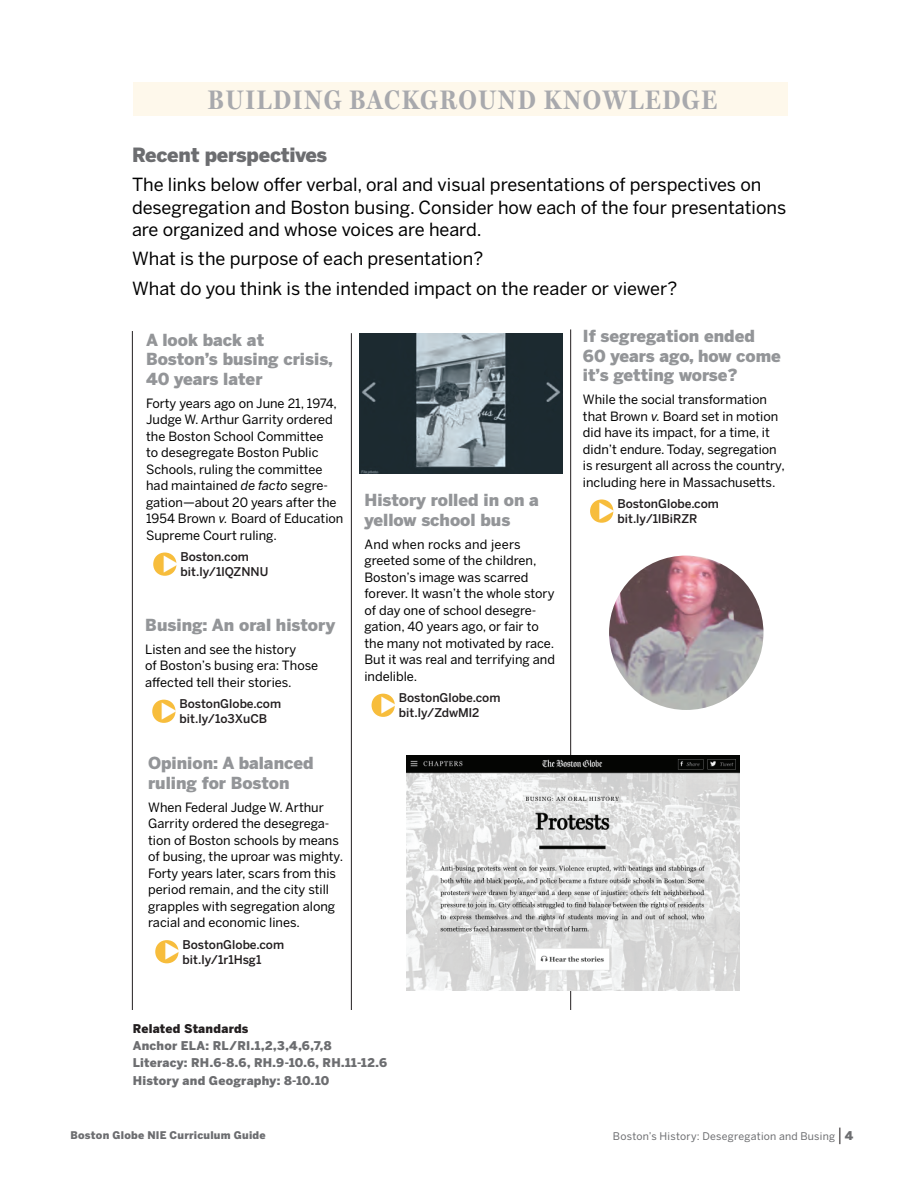
<style>
.page{position:relative;width:918px;height:1188px;background:#fff}
.page>*{position:absolute;margin:0;border:0;box-sizing:border-box;transform-origin:0 0}
.t1{font:500 27px "Miller Globe Head";letter-spacing:.07em;color:#a8a9ad}
.t2{font:900 19.5px "Benton Sans";letter-spacing:-.01em;color:#6c6d70}
.t3{font:18px/22.5px "Benton Sans";color:#000}
.t4{font:900 16.5px/19.5px "Benton Sans";color:#939598}
.t5{font:12.75px/16.5px "Benton Sans";color:#000}
.t6{font:500 12px "Benton Sans";color:#231f20}
.t7{font:900 12px/17.9px "Benton Sans";letter-spacing:.015em;color:#6c6d70}
.t8{font:900 12px "Benton Sans";letter-spacing:.02em;color:#231f20}
.t9{font:10.5px "Benton Sans";letter-spacing:.025em;color:#6c6d70}
.t10{font:900 10.5px "Benton Sans";letter-spacing:.02em;color:#6c6d70}
.s1{font-style:italic}
.s2{font-weight:900;font-size:81px;color:#f7bd3c}
.s3{font-family:"Helvetica";font-weight:300;font-size:16.5px;color:#231f20}
.s4{font-weight:900;font-size:12px}
</style>
<div class="page">
<div style="left:133px;top:82px;width:654px;height:34px;background:#fef8eb"></div>
<hr style="left:132px;top:331px;width:1px;height:768px;background:#231f20">
<hr style="left:351px;top:333px;width:1px;height:693px;background:#231f20">
<hr style="left:570px;top:329px;width:1px;height:763px;background:#231f20">
<img style="left:609px;top:556px;width:155px;height:154px">
<img style="left:407px;top:756px;width:333px;height:234px">
<img style="left:360px;top:333px;width:202px;height:141px">
<h1 class="t1" style="left:208px;top:84px;width:510px">BUILDING BACKGROUND KNOWLEDGE</h1>
<h2 class="t2" style="left:132px;top:143px;width:197px">Recent perspectives</h2>
<h3 class="t3" style="left:132px;top:173px;width:656px">The links below offer verbal, oral and visual presentations of perspectives on desegregation and Boston busing. Consider how each of the four presentations are organized and whose voices are heard.</h3>
<h3 class="t3" style="left:132px;top:244px;width:547px;line-height:29.2px">What is the purpose of each presentation?<br>What do you think is the intended impact on the reader or viewer?</h3>
<p class="t4" style="left:146px;top:330px;width:188px">A look back at<br>Boston’s busing crisis,<br>40 years later</p>
<p class="t5" style="left:146px;top:395px;width:199px">Forty years ago on June 21, 1974,<br>Judge W. Arthur Garrity ordered the Boston School Committee<br>to desegregate Boston Public<br>Schools, ruling the committee had maintained <span class="s1">de facto</span> segre&shy;gation—about 20 years after the<br>1954 Brown <span class="s1">v.</span> Board of Education<br>Supreme Court ruling.</p>
<p class="t6" style="left:146px;top:550px;width:104px"><span class="s2">•</span>Boston.com</p>
<p class="t6" style="left:181px;top:565px;width:89px">bit.ly/1lQZNNU</p>
<p class="t4" style="left:145px;top:616px;width:192px">Busing: An oral history</p>
<p class="t5" style="left:145px;top:641px;width:175px">Listen and see the history<br>of Boston’s busing era: Those affected tell their stories.</p>
<p class="t6" style="left:145px;top:697px;width:138px"><span class="s2">•</span>BostonGlobe.com</p>
<p class="t6" style="left:180px;top:712px;width:89px">bit.ly/1o3XuCB</p>
<p class="t4" style="left:148px;top:754px;width:167px">Opinion: A balanced ruling for Boston</p>
<p class="t5" style="left:148px;top:799px;width:197px">When Federal Judge W. Arthur<br>Garrity ordered the desegrega&shy;tion of Boston schools by means of busing, the uproar was mighty.<br>Forty years later, scars from this period remain, and the city still grapples with segregation along racial and economic lines.</p>
<p class="t6" style="left:148px;top:937px;width:138px"><span class="s2">•</span>BostonGlobe.com</p>
<p class="t6" style="left:183px;top:952px;width:80px">bit.ly/1r1Hsg1</p>
<p class="t4" style="left:364px;top:491px;width:176px">History rolled in on a yellow school bus</p>
<p class="t5" style="left:364px;top:536px;width:192px">And when rocks and jeers greeted some of the children,<br>Boston’s image was scarred forever. It wasn’t the whole story of day one of school desegre&shy;gation, 40 years ago, or fair to the many not motivated by race.<br>But it was real and terrifying and indelible.</p>
<p class="t6" style="left:364px;top:691px;width:138px"><span class="s2">•</span>BostonGlobe.com</p>
<p class="t6" style="left:399px;top:706px;width:82px">bit.ly/ZdwMl2</p>
<p class="t8" style="left:133px;top:1021px;width:117px">Related Standards</p>
<p class="t7" style="left:133px;top:1036px;width:256px">Anchor ELA: RL/RI.1,2,3,4,6,7,8<br>Literacy: RH.6-8.6, RH.9-10.6, RH.11-12.6<br>History and Geography: 8-10.10</p>
<p class="t4" style="left:583px;top:327px;width:200px">If segregation ended<br>60 years ago, how come it’s getting worse?</p>
<p class="t5" style="left:583px;top:391px;width:203px">While the social transformation that Brown <span class="s1">v.</span> Board set in motion did have its impact, for a time, it didn’t endure. Today, segregation is resurgent all across the country, including here in Massachusetts.</p>
<p class="t6" style="left:583px;top:497px;width:138px"><span class="s2">•</span>BostonGlobe.com</p>
<p class="t6" style="left:617px;top:512px;width:81px">bit.ly/1lBiRZR</p>
<p class="t10" style="left:70px;top:1130px;width:197px">Boston Globe NIE Curriculum Guide</p>
<p class="t9" style="left:613px;top:1130px;width:242px">Boston’s History: Desegregation and Busing <span class="s3">|</span> <span class="s4">4</span></p>
</div>
